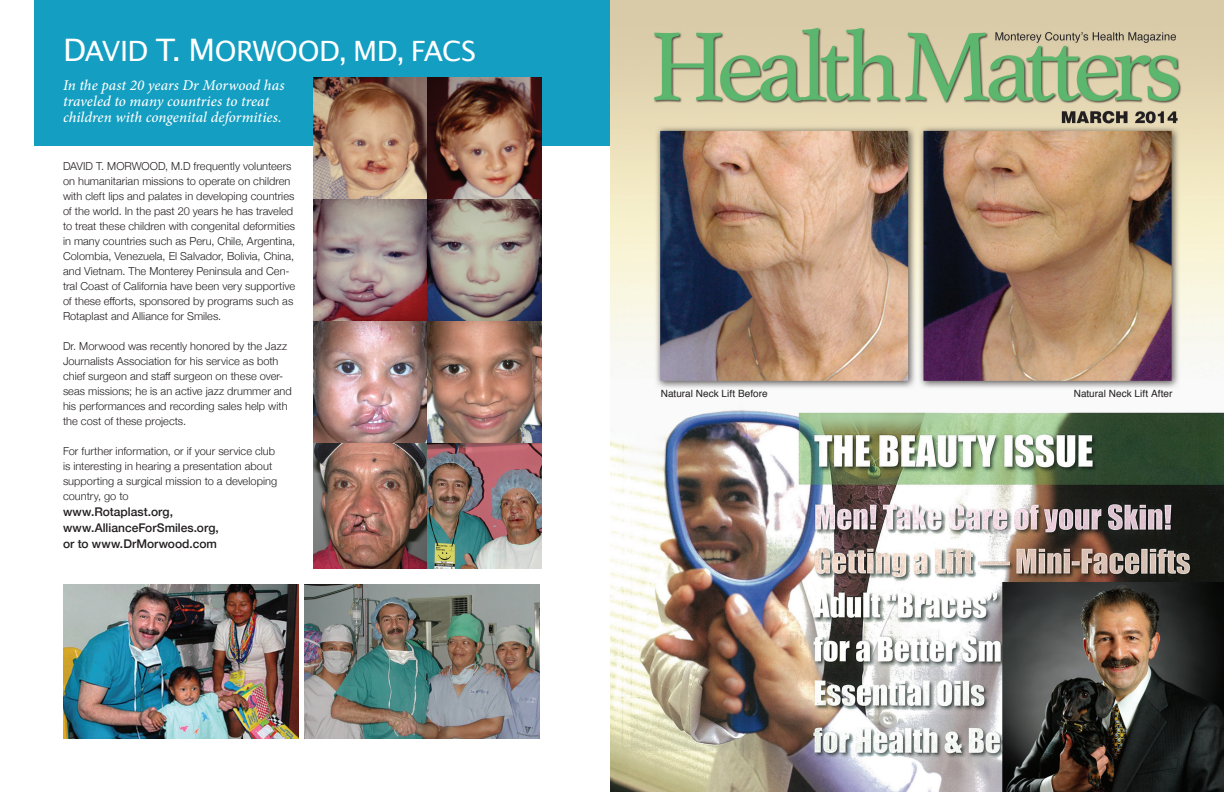
<style>
.page{position:relative;width:1224px;height:792px;background:#fff}
.page>*{position:absolute;margin:0;border:0;box-sizing:border-box;transform-origin:0 0}
.t1{font:28px "Lucida Grande";letter-spacing:-.02em;color:#fff}
.t2{font:italic 500 15px/16px "Minion Pro";color:#fff}
.t3{font:500 12px/16px "Helvetica Neue";color:#231f20}
.t4{font:300 11px/15px "Helvetica Neue";letter-spacing:.005em;color:#231f20}
.t5{font:10px "Helvetica";color:#231f20}
.s1{font-size:31px}
</style>
<div class="page">
<div style="left:34px;top:0;width:577px;height:145px;background:#149ec1"></div>
<img style="left:611px;top:0;width:613px;height:792px">
<img style="left:313px;top:77px;width:229px;height:122px">
<img style="left:313px;top:199px;width:229px;height:122px">
<img style="left:313px;top:321px;width:229px;height:122px">
<img style="left:313px;top:443px;width:229px;height:126px">
<img style="left:63px;top:584px;width:235px;height:154px">
<img style="left:304px;top:584px;width:236px;height:154px">
<h1 class="t1" style="left:63px;top:35px;width:415px"><span class="s1">D</span>AVID <span class="s1">T. M</span>ORWOOD, MD, FACS</h1>
<h2 class="t2" style="left:63px;top:77px;width:223px">In the past 20 years Dr Morwood has traveled to many countries to treat children with congenital deformities.</h2>
<p class="t4" style="left:63px;top:158px;width:234px">DAVID T. MORWOOD, M.D frequently volunteers on humanitarian missions to operate on children with cleft lips and palates in developing countries of the world. In the past 20 years he has traveled to treat these children with congenital deformities in many countries such as Peru, Chile, Argentina, Colombia, Venezuela, El Salvador, Bolivia, China, and Vietnam. The Monterey Peninsula and Cen&shy;tral Coast of California have been very supportive of these efforts, sponsored by programs such as Rotaplast and Alliance for Smiles.</p>
<p class="t4" style="left:63px;top:338px;width:230px">Dr. Morwood was recently honored by the Jazz Journalists Association for his service as both chief surgeon and staff surgeon on these over&shy;seas missions; he is an active jazz drummer and his performances and recording sales help with the cost of these projects.</p>
<p class="t4" style="left:63px;top:443px;width:216px">For further information, or if your service club is interesting in hearing a presentation about supporting a surgical mission to a developing country, go to</p>
<p class="t3" style="left:63px;top:503px;width:157px">www.Rotaplast.org, www.AllianceForSmiles.org, or to www.DrMorwood.com</p>
<p class="t5" style="left:661px;top:385px;width:108px">Natural Neck Lift Before</p>
<p class="t5" style="left:1074px;top:385px;width:100px">Natural Neck Lift After</p>
</div>
